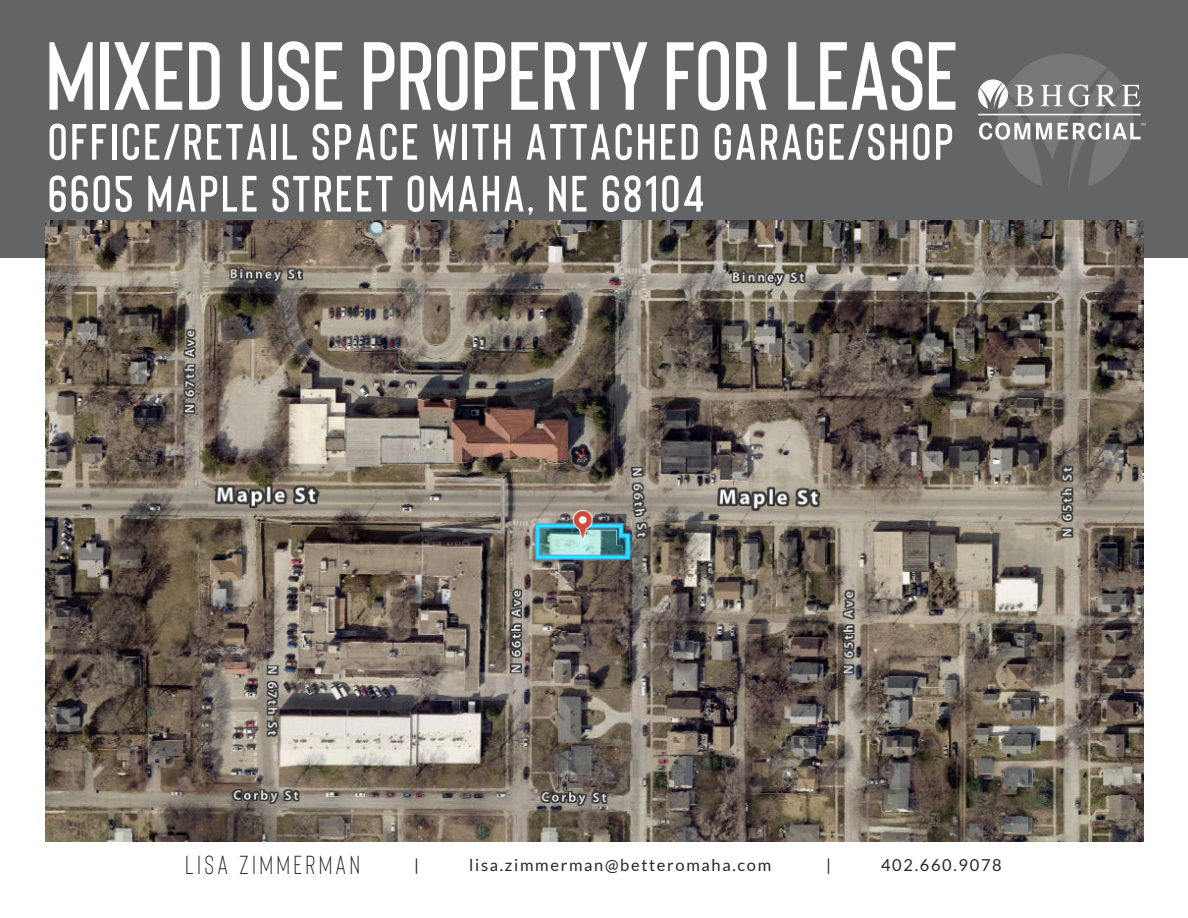
<style>
.page{position:relative;width:1188px;height:918px;background:#fff}
.page>*{position:absolute;margin:0;border:0;box-sizing:border-box;transform-origin:0 0}
.t1{font:600 96.45px "Bison";color:#fff}
.t2{font:600 51px "Bison";letter-spacing:.055em;color:#fff}
.t3{font:26.1px "Bison";letter-spacing:.15em;color:#272727}
.t4{font:16.5px "Lato";letter-spacing:.1em;color:#272727}
</style>
<div class="page">
<div style="left:0;top:0;width:1188px;height:258px;background:#636466"></div>
<img style="left:1009px;top:54px;width:113px;height:132px">
<img style="left:978px;top:63px;width:168px;height:97px">
<img style="left:46px;top:220px;width:1098px;height:621px">
<p class="t1" style="left:46px;top:13px;width:914px">MIXEDUSEPROPERTYFORLEASE</p>
<p class="t2" style="left:48px;top:109px;width:907px">OFFICE/RETAIL SPACE WITH ATTACHED GARAGE/SHOP</p>
<p class="t2" style="left:48px;top:161px;width:658px">6605 MAPLE STREET OMAHA, NE 68104</p>
<h2 class="t3" style="left:186px;top:848px;width:176px">LISA ZIMMERMAN</h2>
<h2 class="t4" style="left:414px;top:855px;width:6px">|</h2>
<h2 class="t4" style="left:469px;top:855px;width:303px">lisa.zimmerman@betteromaha.com</h2>
<h2 class="t4" style="left:826px;top:855px;width:6px">|</h2>
<h2 class="t4" style="left:881px;top:855px;width:122px">402.660.9078</h2>
</div>
